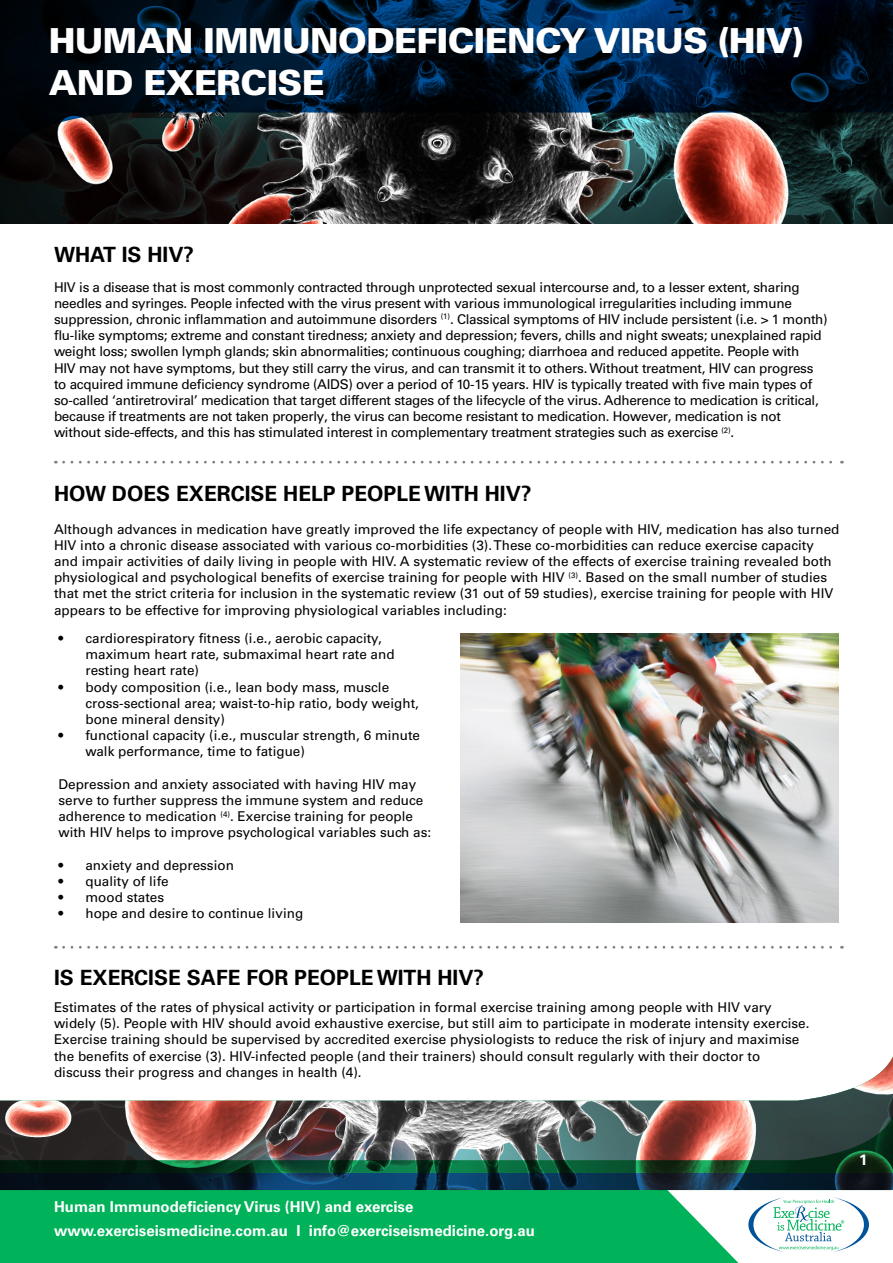
<style>
.page{position:relative;width:893px;height:1263px;background:#fff}
.page>*{position:absolute;margin:0;border:0;box-sizing:border-box;transform-origin:0 0}
.t1{font:900 34.5px/41.4px "Univers LT Std";letter-spacing:-.02em;color:#fff}
.t2{font:700 21px "Univers LT Std";color:#000}
.t3{font:700 15px/24px "Univers LT Std";color:#fff}
.t4{font:13.5px/16.2px "Univers LT Std";color:#000}
.t5{font:13.5px/16.2px "Univers LT Std";letter-spacing:-.02em;color:#000}
</style>
<div class="page">
<svg style="left:0;top:1190px;width:893px;height:73px;background:#1fbb6d"></svg>
<svg style="left:748px;top:1197px;width:121px;height:55px"></svg>
<img style="left:0;top:1056px;width:893px;height:134px">
<img style="left:0;top:178px;width:893px;height:46px">
<svg style="left:64px;top:461px;width:778px;height:2px"></svg>
<svg style="left:64px;top:946px;width:778px;height:3px"></svg>
<svg style="left:0;top:0;width:893px;height:178px;background:#17222e"></svg>
<img style="left:460px;top:634px;width:378px;height:289px">
<h1 class="t1" style="left:49px;top:20px;width:756px">HUMAN IMMUNODEFICIENCY VIRUS (HIV)<br>AND EXERCISE</h1>
<h2 class="t2" style="left:54px;top:242px;width:142px">WHAT IS HIV?</h2>
<p class="t5" style="left:54px;top:279px;width:775px">HIV is a disease that is most commonly contracted through unprotected sexual intercourse and, to a lesser extent, sharing needles and syringes. People infected with the virus present with various immunological irregularities including immune suppression, chronic inflammation and autoimmune disorders <sup>(1)</sup>. Classical symptoms of HIV include persistent (i.e. &gt; 1 month) flu-like symptoms; extreme and constant tiredness; anxiety and depression; fevers, chills and night sweats; unexplained rapid weight loss; swollen lymph glands; skin abnormalities; continuous coughing; diarrhoea and reduced appetite. People with<br>HIV may not have symptoms, but they still carry the virus, and can transmit it to others. Without treatment, HIV can progress to acquired immune deficiency syndrome (AIDS) over a period of 10-15 years. HIV is typically treated with five main types of so-called ‘antiretroviral’ medication that target different stages of the lifecycle of the virus. Adherence to medication is critical, because if treatments are not taken properly, the virus can become resistant to medication. However, medication is not without side-effects, and this has stimulated interest in complementary treatment strategies such as exercise <sup>(2)</sup>.</p>
<h2 class="t2" style="left:54px;top:481px;width:479px">HOW DOES EXERCISE HELP PEOPLE WITH HIV?</h2>
<p class="t4" style="left:54px;top:521px;width:787px">Although advances in medication have greatly improved the life expectancy of people with HIV, medication has also turned HIV into a chronic disease associated with various co-morbidities (3). These co-morbidities can reduce exercise capacity and impair activities of daily living in people with HIV. A systematic review of the effects of exercise training revealed both physiological and psychological benefits of exercise training for people with HIV <sup>(3)</sup>. Based on the small number of studies that met the strict criteria for inclusion in the systematic review (31 out of 59 studies), exercise training for people with HIV appears to be effective for improving physiological variables including:</p>
<p class="t4" style="left:85px;top:630px;width:311px;text-indent:-27px">• cardiorespiratory fitness (i.e., aerobic capacity, maximum heart rate, submaximal heart rate and resting heart rate)</p>
<p class="t4" style="left:85px;top:679px;width:335px;text-indent:-27px">• body composition (i.e., lean body mass, muscle cross-sectional area; waist-to-hip ratio, body weight, bone mineral density)</p>
<p class="t4" style="left:85px;top:727px;width:336px;text-indent:-27px">• functional capacity (i.e., muscular strength, 6 minute walk performance, time to fatigue)</p>
<p class="t4" style="left:58px;top:776px;width:374px">Depression and anxiety associated with having HIV may serve to further suppress the immune system and reduce adherence to medication <sup>(4)</sup>. Exercise training for people with HIV helps to improve psychological variables such as:</p>
<p class="t4" style="left:58px;top:857px;width:177px">• anxiety and depression</p>
<p class="t4" style="left:58px;top:873px;width:112px">• quality of life</p>
<p class="t4" style="left:58px;top:889px;width:107px">• mood states</p>
<p class="t4" style="left:58px;top:906px;width:246px">• hope and desire to continue living</p>
<h2 class="t2" style="left:54px;top:965px;width:432px">IS EXERCISE SAFE FOR PEOPLE WITH HIV?</h2>
<p class="t4" style="left:54px;top:999px;width:757px">Estimates of the rates of physical activity or participation in formal exercise training among people with HIV vary widely (5). People with HIV should avoid exhaustive exercise, but still aim to participate in moderate intensity exercise.<br>Exercise training should be supervised by accredited exercise physiologists to reduce the risk of injury and maximise the benefits of exercise (3). HIV-infected people (and their trainers) should consult regularly with their doctor to discuss their progress and changes in health (4).</p>
<p class="t3" style="left:54px;top:1195px;width:482px">Human Immunodeficiency Virus (HIV) and exercise www.exerciseismedicine.com.au I info@exerciseismedicine.org.au</p>
<p class="t3" style="left:859px;top:1146px;width:10px">11</p>
</div>
